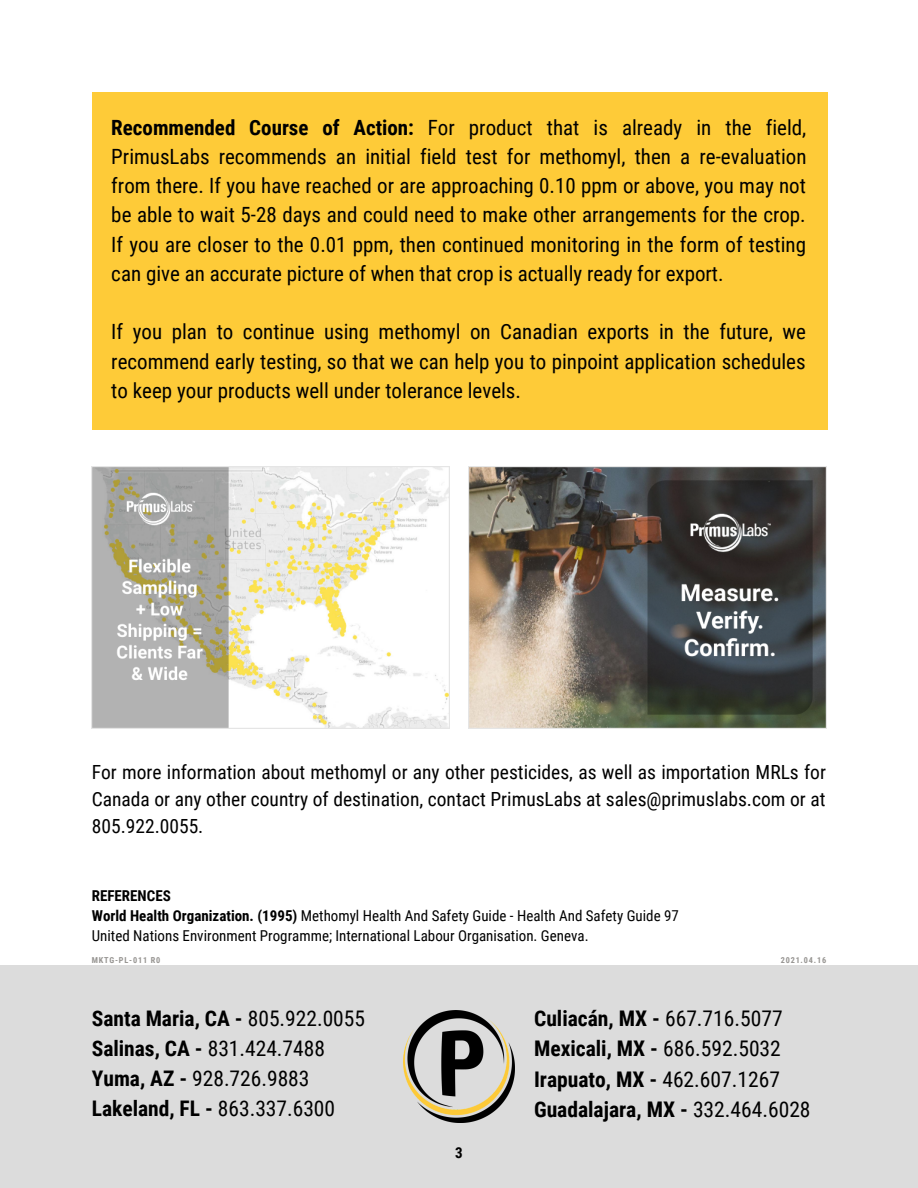
<style>
.page{position:relative;width:918px;height:1188px;background:#fff}
.page>*{position:absolute;margin:0;border:0;box-sizing:border-box;transform-origin:0 0}
.t1{font:700 21.6px "Roboto Condensed";color:#000}
.t2{font:700 21.45px "Roboto Condensed";color:#000}
.t3{font:21.45px "Roboto Condensed";color:#000}
.t4{font:21px/29.2px "Roboto Condensed";color:#000;text-align:justify}
.t5{font:19.5px/27px "Roboto Condensed";color:#000;text-align:justify}
.t6{font:15px "Roboto Condensed";color:#000}
.t7{font:700 15px "Roboto Condensed";color:#000}
.t8{font:700 8.25px "Roboto Condensed";letter-spacing:.1em;color:#969491}
.s1{font-weight:700}
.s2{font-weight:400}
</style>
<div class="page">
<div style="left:92px;top:92px;width:735px;height:337px;background:#fecb38"></div>
<img style="left:468px;top:466px;width:358px;height:262px">
<img style="left:92px;top:466px;width:358px;height:262px">
<div style="left:0;top:965px;width:918px;height:223px;background:#dcdcdc"></div>
<img style="left:404px;top:1011px;width:110px;height:111px">
<p class="t4" style="left:111px;top:113px;width:697px"><span class="s1">Recommended Course of Action:</span> For product that is already in the field, PrimusLabs recommends an initial field test for methomyl, then a re-evaluation from there. If you have reached or are approaching 0.10 ppm or above, you may not be able to wait 5-28 days and could need to make other arrangements for the crop.<br>If you are closer to the 0.01 ppm, then continued monitoring in the form of testing can give an accurate picture of when that crop is actually ready for export.</p>
<p class="t4" style="left:111px;top:317px;width:696px">If you plan to continue using methomyl on Canadian exports in the future, we recommend early testing, so that we can help you to pinpoint application schedules to keep your products well under tolerance levels.</p>
<p class="t5" style="left:92px;top:759px;width:736px">For more information about methomyl or any other pesticides, as well as importation MRLs for Canada or any other country of destination, contact PrimusLabs at sales@primuslabs.com or at 805.922.0055.</p>
<p class="t7" style="left:92px;top:887px;width:80px">REFERENCES</p>
<p class="t6" style="left:92px;top:907px;width:589px"><span class="s1">World Health Organization. (1995)</span> Methomyl Health And Safety Guide - Health And Safety Guide 97</p>
<p class="t6" style="left:92px;top:928px;width:498px">United Nations Environment Programme; International Labour Organisation. Geneva.</p>
<p class="t8" style="left:92px;top:955px;width:70px">MKTG-PL-011 R0</p>
<p class="t8" style="left:781px;top:955px;width:47px">2021.04.16</p>
<p class="t2" style="left:92px;top:1006px;width:275px">Santa Maria, CA - <span class="s2">805.922.0055</span></p>
<p class="t3" style="left:92px;top:1036px;width:235px"><span class="s1">Salinas, CA -</span> 831.424.7488</p>
<p class="t3" style="left:92px;top:1067px;width:219px"><span class="s1">Yuma, AZ -</span> 928.726.9883</p>
<p class="t2" style="left:92px;top:1097px;width:245px">Lakeland, FL - <span class="s2">863.337.6300</span></p>
<p class="t7" style="left:455px;top:1144px;width:9px">3</p>
<p class="t1" style="left:534px;top:1006px;width:250px">Culiacán, MX - <span class="s2">667.716.5077</span></p>
<p class="t1" style="left:534px;top:1036px;width:248px">Mexicali, MX - <span class="s2">686.592.5032</span></p>
<p class="t1" style="left:534px;top:1067px;width:247px">Irapuato, MX - <span class="s2">462.607.1267</span></p>
<p class="t1" style="left:534px;top:1097px;width:278px">Guadalajara, MX - <span class="s2">332.464.6028</span></p>
</div>
